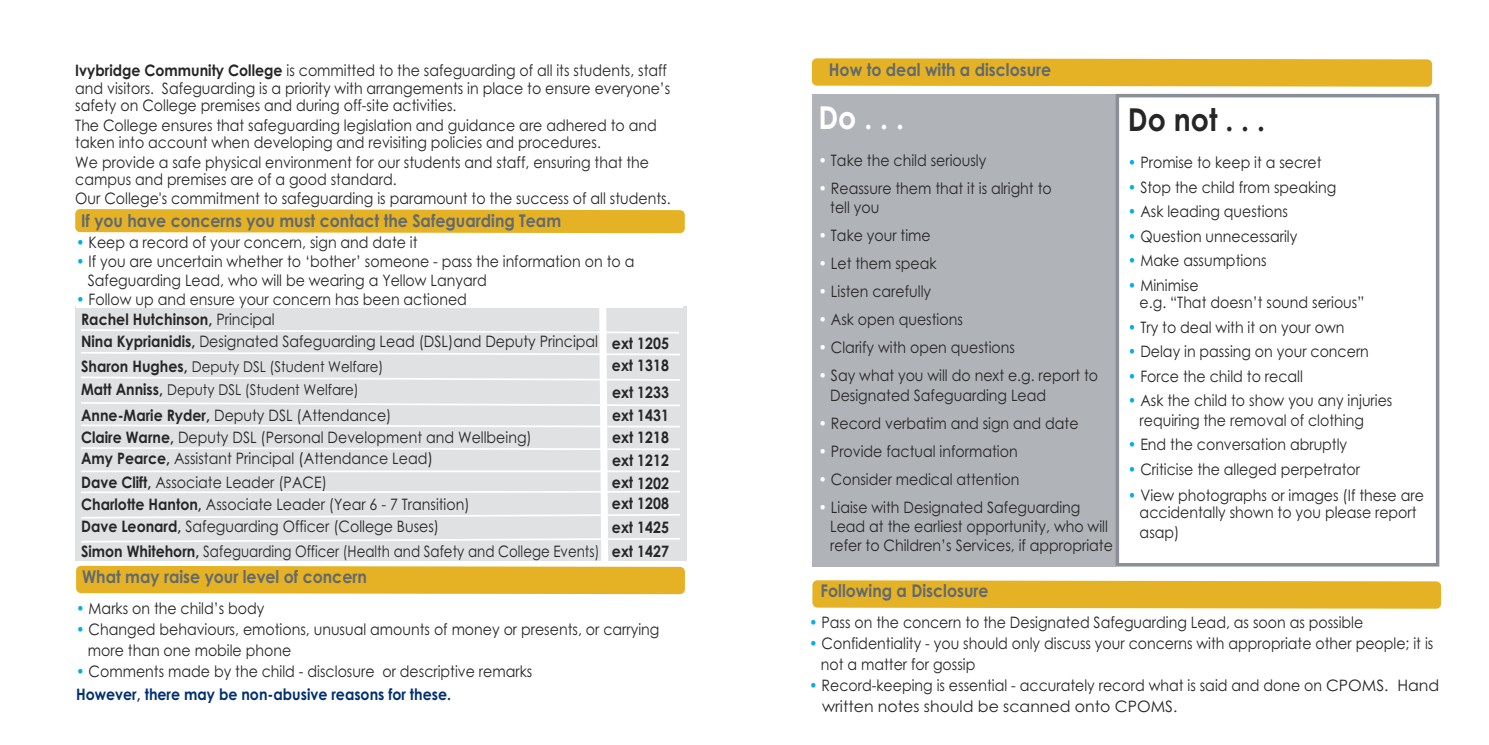
<style>
.page{position:relative;width:1489px;height:745px;background:#fff}
.page>*{position:absolute;margin:0;border:0;box-sizing:border-box;transform-origin:0 0}
.t1{font:700 31.5px "Century Gothic";color:#272627;scale:.9 1}
.t2{font:700 31.5px "Century Gothic";color:#fff;scale:.9 1}
.t3{font:700 17.5px "Century Gothic";color:#616971;scale:.9 1}
.t4{font:15.75px/17.5px "Century Gothic";color:#272627;scale:.9 1}
.t5{font:15.75px "Century Gothic";color:#272627;scale:.85 1}
.t6{font:700 15.75px/23.1px "Century Gothic";color:#272627;scale:.9 1}
.t7{font:14.88px "Century Gothic";letter-spacing:-.005em;color:#272627;scale:.9 1}
.s1{font-weight:700}
.s2{color:#00aded}
.s3{font-weight:400}
.s4{font-weight:700;font-size:15.75px}
.s5{font-weight:700;color:#003070}
.s6{color:#fff}
</style>
<div class="page">
<svg style="left:811px;top:58px;width:620px;height:29px;background:#e5b631"></svg>
<div style="left:812px;top:580px;width:628px;height:28px;background:#e4b224"></div>
<div style="left:812px;top:94px;width:303px;height:472px;background:#b0b4b8"></div>
<div style="left:1115px;top:94px;width:324px;height:472px;border:4px solid #898f94"></div>
<svg style="left:75px;top:209px;width:609px;height:24px;background:#e5b52d"></svg>
<svg style="left:76px;top:306px;width:609px;height:287px;background:#e2dfd3"></svg>
<p class="t4" style="left:75px;top:62px;width:662px"><span class="s1">Ivybridge Community College</span> is committed to the safeguarding of all its students, staff and visitors. Safeguarding is a priority with arrangements in place to ensure everyone’s safety on College premises and during off-site activities.</p>
<p class="t4" style="left:75px;top:116px;width:647px">The College ensures that safeguarding legislation and guidance are adhered to and taken into account when developing and revisiting policies and procedures.</p>
<p class="t4" style="left:75px;top:153px;width:639px">We provide a safe physical environment for our students and staff, ensuring that the campus and premises are of a good standard.</p>
<p class="t4" style="left:75px;top:190px;width:663px">Our College's commitment to safeguarding is paramount to the success of all students.</p>
<p class="t3" style="left:81px;top:210px;width:535px">If you have concerns you must contact the Safeguarding Team</p>
<p class="t4" style="left:76px;top:234px;width:381px"><span class="s2">•</span> Keep a record of your concern, sign and date it</p>
<p class="t4" style="left:88px;top:252px;width:608px;line-height:18.9px;text-indent:-12px"><span class="s2">•</span> If you are uncertain whether to ‘bother’ someone - pass the information on to a<br>Safeguarding Lead, who will be wearing a Yellow Lanyard</p>
<p class="t4" style="left:76px;top:290px;width:436px"><span class="s2">•</span> Follow up and ensure your concern has been actioned</p>
<p class="t6" style="left:81px;top:308px;width:217px">Rachel Hutchinson, <span class="s3">Principal</span></p>
<p class="t5" style="left:81px;top:332px;width:609px"><span class="s1">Nina Kyprianidis,</span> Designated Safeguarding Lead (DSL)and Deputy Principal</p>
<p class="t7" style="left:81px;top:357px;width:337px"><span class="s4">Sharon Hughes,</span> Deputy DSL (Student Welfare)</p>
<p class="t6" style="left:612px;top:354px;width:65px">ext 1318</p>
<p class="t6" style="left:612px;top:331px;width:65px">ext 1205</p>
<p class="t7" style="left:81px;top:381px;width:310px"><span class="s4">Matt Anniss,</span> Deputy DSL (Student Welfare)</p>
<p class="t6" style="left:612px;top:380px;width:65px">ext 1233</p>
<p class="t4" style="left:81px;top:406px;width:346px"><span class="s1">Anne-Marie Ryder,</span> Deputy DSL (Attendance)</p>
<p class="t6" style="left:612px;top:403px;width:65px">ext 1431</p>
<p class="t4" style="left:81px;top:428px;width:502px"><span class="s1">Claire Warne,</span> Deputy DSL (Personal Development and Wellbeing)</p>
<p class="t4" style="left:81px;top:449px;width:393px"><span class="s1">Amy Pearce,</span> Assistant Principal (Attendance Lead)</p>
<p class="t6" style="left:612px;top:426px;width:65px">ext 1218 ext 1212</p>
<p class="t4" style="left:81px;top:474px;width:274px"><span class="s1">Dave Clift,</span> Associate Leader (PACE)</p>
<p class="t6" style="left:612px;top:470px;width:65px;rotate:1deg">ext 1202</p>
<p class="t4" style="left:81px;top:495px;width:433px"><span class="s1">Charlotte Hanton,</span> Associate Leader (Year 6 - 7 Transition)</p>
<p class="t6" style="left:612px;top:491px;width:65px">ext 1208</p>
<p class="t4" style="left:81px;top:518px;width:399px"><span class="s1">Dave Leonard,</span> Safeguarding Officer (College Buses)</p>
<p class="t6" style="left:612px;top:515px;width:65px">ext 1425</p>
<p class="t5" style="left:81px;top:542px;width:611px"><span class="s1">Simon Whitehorn,</span> Safeguarding Officer (Health and Safety and College Events)</p>
<p class="t6" style="left:612px;top:540px;width:65px">ext 1427</p>
<p class="t3" style="left:82px;top:566px;width:318px">What may raise your level of concern</p>
<p class="t4" style="left:76px;top:599px;width:211px"><span class="s2">•</span> Marks on the child’s body</p>
<p class="t4" style="left:88px;top:618px;width:636px;line-height:21px;text-indent:-12px"><span class="s2">•</span> Changed behaviours, emotions, unusual amounts of money or presents, or carrying more than one mobile phone</p>
<p class="t4" style="left:76px;top:659px;width:508px;line-height:22.8px"><span class="s2">•</span> Comments made by the child - disclosure or descriptive remarks<br><span class="s5">However, there may be non-abusive reasons for these.</span></p>
<p class="t3" style="left:828px;top:60px;width:249px">How to deal with a disclosure</p>
<h1 class="t2" style="left:818px;top:100px;width:97px">Do...</h1>
<p class="t4" style="left:818px;top:151px;width:188px"><span class="s6">•</span> Take the child seriously</p>
<p class="t4" style="left:830px;top:179px;width:248px;line-height:19.2px;text-indent:-12px"><span class="s6">•</span> Reassure them that it is alright to tell you</p>
<p class="t4" style="left:818px;top:227px;width:126px"><span class="s6">•</span> Take your time</p>
<p class="t4" style="left:818px;top:255px;width:133px"><span class="s6">•</span> Let them speak</p>
<p class="t4" style="left:818px;top:283px;width:127px"><span class="s6">•</span> Listen carefully</p>
<p class="t4" style="left:818px;top:311px;width:162px"><span class="s6">•</span> Ask open questions</p>
<p class="t4" style="left:818px;top:339px;width:220px"><span class="s6">•</span> Clarify with open questions</p>
<p class="t4" style="left:830px;top:366px;width:299px;line-height:19.2px;text-indent:-12px"><span class="s6">•</span> Say what you will do next e.g. report to<br>Designated Safeguarding Lead</p>
<p class="t4" style="left:818px;top:414px;width:290px"><span class="s6">•</span> Record verbatim and sign and date</p>
<p class="t4" style="left:818px;top:442px;width:223px"><span class="s6">•</span> Provide factual information</p>
<p class="t4" style="left:818px;top:470px;width:225px"><span class="s6">•</span> Consider medical attention</p>
<p class="t4" style="left:830px;top:497px;width:316px;line-height:19.2px;text-indent:-12px"><span class="s6">•</span> Liaise with Designated Safeguarding<br>Lead at the earliest opportunity, who will refer to Children’s Services, if appropriate</p>
<h1 class="t1" style="left:1127px;top:102px;width:154px">Donot...</h1>
<p class="t4" style="left:1127px;top:154px;width:217px"><span class="s2">•</span> Promise to keep it a secret</p>
<p class="t4" style="left:1127px;top:178px;width:233px"><span class="s2">•</span> Stop the child from speaking</p>
<p class="t4" style="left:1127px;top:203px;width:179px"><span class="s2">•</span> Ask leading questions</p>
<p class="t4" style="left:1127px;top:227px;width:190px"><span class="s2">•</span> Question unnecessarily</p>
<p class="t4" style="left:1127px;top:252px;width:156px"><span class="s2">•</span> Make assumptions</p>
<p class="t4" style="left:1139px;top:276px;width:251px;text-indent:-12px"><span class="s2">•</span> Minimise<br>e.g. “That doesn’t sound serious”</p>
<p class="t4" style="left:1127px;top:318px;width:242px"><span class="s2">•</span> Try to deal with it on your own</p>
<p class="t4" style="left:1127px;top:343px;width:269px"><span class="s2">•</span> Delay in passing on your concern</p>
<p class="t4" style="left:1127px;top:367px;width:196px"><span class="s2">•</span> Force the child to recall</p>
<p class="t4" style="left:1139px;top:391px;width:282px;line-height:19.2px;text-indent:-12px"><span class="s2">•</span> Ask the child to show you any injuries requiring the removal of clothing</p>
<p class="t4" style="left:1127px;top:435px;width:245px"><span class="s2">•</span> End the conversation abruptly</p>
<p class="t4" style="left:1127px;top:460px;width:259px"><span class="s2">•</span> Criticise the alleged perpetrator</p>
<p class="t4" style="left:1127px;top:486px;width:330px;text-align:center"><span class="s2">•</span> View photographs or images (If these are accidentally shown to you please report</p>
<p class="t4" style="left:1139px;top:523px;width:46px">asap)</p>
<p class="t3" style="left:820px;top:580px;width:188px">Following a Disclosure</p>
<p class="t4" style="left:809px;top:613px;width:617px"><span class="s2">•</span> Pass on the concern to the Designated Safeguarding Lead, as soon as possible</p>
<p class="t4" style="left:820px;top:632px;width:682px;line-height:21px;text-indent:-12px"><span class="s2">•</span> Confidentiality - you should only discuss your concerns with appropriate other people; it is not a matter for gossip</p>
<p class="t4" style="left:822px;top:674px;width:687px;line-height:21px;text-indent:-13px"><span class="s2">•</span> Record-keeping is essential - accurately record what is said and done on CPOMS. Hand written notes should be scanned onto CPOMS.</p>
</div>
